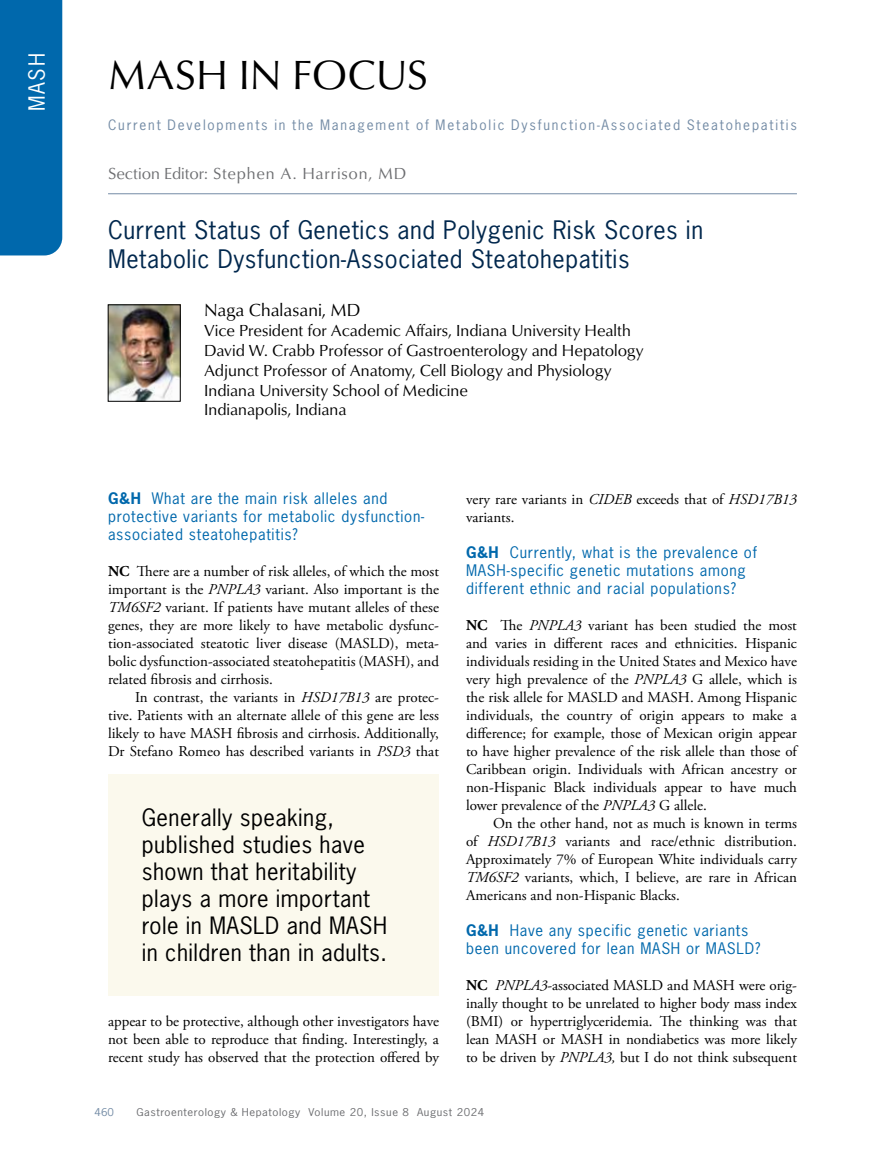
<style>
.page{position:relative;width:878px;height:1175px;background:#fff}
.page>*{position:absolute;margin:0;border:0;box-sizing:border-box;transform-origin:0 0}
.t1{font:42px "Classico URW";color:#000}
.t2{font:24px/28.8px "News Gothic Std";letter-spacing:.025em;color:#00274d}
.t3{font:22.5px/27px "News Gothic Std";letter-spacing:.02em;color:#000}
.t4{font:21px "News Gothic Std";color:#fff}
.t5{font:18px "Classico URW";color:#000}
.t6{font:16.5px/19.8px "Classico URW";color:#000}
.t7{font:16.5px "Classico URW";letter-spacing:.04em;color:#6d6e71}
.t8{font:15px/18px "Adobe Garamond Pro";color:#000;text-align:justify}
.t9{font:15px/18px "News Gothic Std";letter-spacing:.05em;color:#0068ac}
.t10{font:13.5px "News Gothic Std";letter-spacing:.135em;color:#738ba5}
.t11{font:10.2px "News Gothic Std";letter-spacing:.05em;color:#6d6e71;scale:1.11 1}
.t12{font:10.2px "News Gothic Std";color:#738ba5;scale:1.11 1}
.s1{font-weight:700}
.s2{font-style:italic}
</style>
<div class="page">
<div style="left:0;top:0;width:62px;height:255px;background:#0068ac"></div>
<hr style="left:108px;top:193px;width:688px;height:1px;background:#738ba5">
<img style="left:110px;top:306px;width:68px;height:93px">
<div style="left:108px;top:304px;width:72px;height:97px;border:1px solid #000"></div>
<div style="left:108px;top:774px;width:331px;height:222px;background:#fbf9ed"></div>
<h3 class="t4" style="left:23px;top:111px;width:59px;rotate:-90deg">MASH</h3>
<h1 class="t1" style="left:108px;top:44px;width:321px">MASH IN FOCUS</h1>
<p class="t10" style="left:108px;top:116px;width:690px">Current Developments in the Management of Metabolic Dysfunction-Associated Steatohepatitis</p>
<p class="t7" style="left:108px;top:161px;width:300px">Section Editor: Stephen A. Harrison, MD</p>
<h2 class="t2" style="left:108px;top:216px;width:596px">Current Status of Genetics and Polygenic Risk Scores in<br>Metabolic Dysfunction-Associated Steatohepatitis</h2>
<p class="t5" style="left:204px;top:297px;width:158px">Naga Chalasani, MD</p>
<p class="t6" style="left:204px;top:320px;width:441px">Vice President for Academic Affairs, Indiana University Health David W. Crabb Professor of Gastroenterology and Hepatology Adjunct Professor of Anatomy, Cell Biology and Physiology Indiana University School of Medicine<br>Indianapolis, Indiana</p>
<p class="t9" style="left:108px;top:489px;width:318px"><span class="s1">G&amp;H</span> What are the main risk alleles and protective variants for metabolic dysfunction&shy;associated steatohepatitis?</p>
<p class="t8" style="left:108px;top:563px;width:332px"><span class="s1">NC</span> There are a number of risk alleles, of which the most important is the <span class="s2">PNPLA3</span> variant. Also important is the <span class="s2">TM6SF2</span> variant. If patients have mutant alleles of these genes, they are more likely to have metabolic dysfunc&shy;tion-associated steatotic liver disease (MASLD), meta&shy;bolic dysfunction-associated steatohepatitis (MASH), and related fibrosis and cirrhosis.</p>
<p class="t8" style="left:108px;top:689px;width:332px;text-indent:27px">In contrast, the variants in <span class="s2">HSD17B13</span> are protec&shy;tive. Patients with an alternate allele of this gene are less likely to have MASH fibrosis and cirrhosis. Additionally, Dr Stefano Romeo has described variants in <span class="s2">PSD3</span> that</p>
<h3 class="t3" style="left:142px;top:804px;width:247px">Generally speaking, published studies have shown that heritability plays a more important role in MASLD and MASH in children than in adults.</h3>
<p class="t8" style="left:108px;top:1013px;width:332px">appear to be protective, although other investigators have not been able to reproduce that finding. Interestingly, a recent study has observed that the protection offered by</p>
<p class="t8" style="left:466px;top:491px;width:332px">very rare variants in <span class="s2">CIDEB</span> exceeds that of <span class="s2">HSD17B13 </span>variants.</p>
<p class="t9" style="left:466px;top:543px;width:292px"><span class="s1">G&amp;H</span> Currently, what is the prevalence of<br>MASH-specific genetic mutations among different ethnic and racial populations?</p>
<p class="t8" style="left:466px;top:617px;width:332px"><span class="s1">NC</span> The <span class="s2">PNPLA3</span> variant has been studied the most and varies in different races and ethnicities. Hispanic individuals residing in the United States and Mexico have very high prevalence of the <span class="s2">PNPLA3</span> G allele, which is the risk allele for MASLD and MASH. Among Hispanic individuals, the country of origin appears to make a difference; for example, those of Mexican origin appear to have higher prevalence of the risk allele than those of Caribbean origin. Individuals with African ancestry or non-Hispanic Black individuals appear to have much lower prevalence of the <span class="s2">PNPLA3</span> G allele.</p>
<p class="t8" style="left:466px;top:815px;width:332px;text-indent:27px">On the other hand, not as much is known in terms of <span class="s2">HSD17B13</span> variants and race/ethnic distribution.<br>Approximately 7% of European White individuals carry <span class="s2">TM6SF2</span> variants, which, I believe, are rare in African Americans and non-Hispanic Blacks.</p>
<p class="t9" style="left:466px;top:921px;width:296px"><span class="s1">G&amp;H</span> Have any specific genetic variants been uncovered for lean MASH or MASLD?</p>
<p class="t8" style="left:466px;top:977px;width:332px"><span class="s1">NC</span> <span class="s2">PNPLA3</span>-associated MASLD and MASH were orig&shy;inally thought to be unrelated to higher body mass index (BMI) or hypertriglyceridemia. The thinking was that lean MASH or MASH in nondiabetics was more likely to be driven by <span class="s2">PNPLA3,</span> but I do not think subsequent</p>
<p class="t12" style="left:94px;top:1105px;width:19px">460</p>
<p class="t11" style="left:136px;top:1105px;width:315px">Gastroenterology &amp; Hepatology Volume 20, Issue 8 August 2024</p>
</div>
